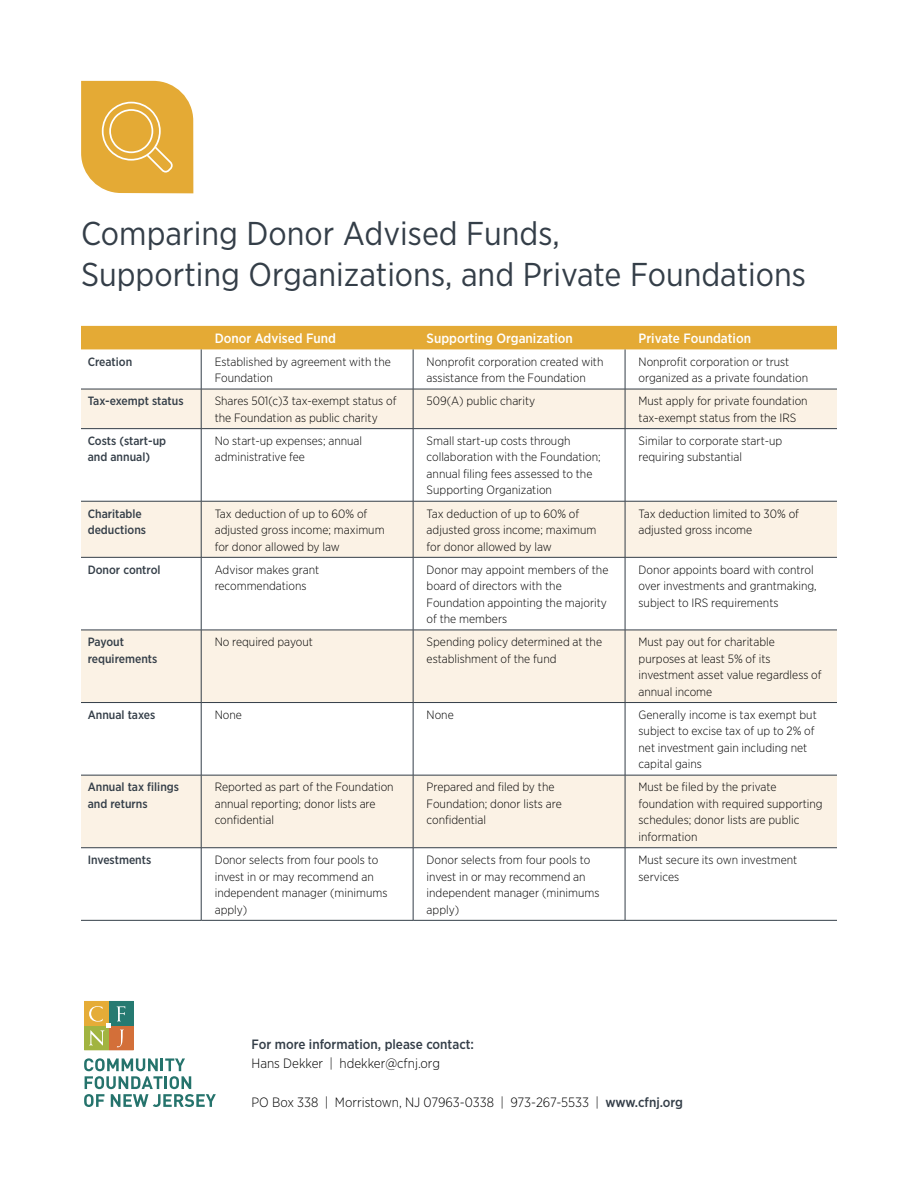
<style>
.page{position:relative;width:918px;height:1188px;background:#fff}
.page>*{position:absolute;margin:0;border:0;box-sizing:border-box;transform-origin:0 0}
.t1{font:33px/40.5px "Gotham Narrow";color:#343e48}
.t2{font:300 13.5px "Gotham Narrow";color:#000}
.t3{font:500 13.5px "Gotham Narrow";color:#fff}
.t4{font:500 13.5px "Gotham Narrow";color:#343e48}
.t5{font:300 12px/16.5px "Gotham Narrow";color:#000}
.t6{font:500 12px/16.5px "Gotham Narrow";color:#343e48}
.s1{font-weight:500;color:#343e48}
</style>
<div class="page">
<svg style="left:84px;top:1001px;width:50px;height:49px;background:#a69a57"></svg>
<svg style="left:84px;top:1058px;width:132px;height:49px"></svg>
<div style="left:81px;top:326px;width:756px;height:23px;background:#e4aa35"></div>
<svg style="left:81px;top:390px;width:756px;height:457px;fill:#fbf2e5"></svg>
<hr style="left:201px;top:349px;width:1px;height:40px;background:#343e48">
<hr style="left:413px;top:349px;width:1px;height:40px;background:#343e48">
<hr style="left:81px;top:389px;width:120px;height:1px;background:#343e48">
<hr style="left:201px;top:389px;width:212px;height:1px;background:#343e48">
<hr style="left:201px;top:389px;width:1px;height:39px;background:#343e48">
<hr style="left:413px;top:389px;width:212px;height:1px;background:#343e48">
<hr style="left:413px;top:389px;width:1px;height:39px;background:#343e48">
<hr style="left:625px;top:389px;width:212px;height:1px;background:#343e48">
<hr style="left:81px;top:428px;width:120px;height:1px;background:#343e48">
<hr style="left:201px;top:428px;width:212px;height:1px;background:#343e48">
<hr style="left:201px;top:429px;width:1px;height:72px;background:#343e48">
<hr style="left:413px;top:428px;width:212px;height:1px;background:#343e48">
<hr style="left:413px;top:429px;width:1px;height:72px;background:#343e48">
<hr style="left:625px;top:428px;width:212px;height:1px;background:#343e48">
<hr style="left:81px;top:501px;width:120px;height:1px;background:#343e48">
<hr style="left:201px;top:501px;width:212px;height:1px;background:#343e48">
<hr style="left:201px;top:501px;width:1px;height:56px;background:#343e48">
<hr style="left:413px;top:501px;width:212px;height:1px;background:#343e48">
<hr style="left:413px;top:501px;width:1px;height:56px;background:#343e48">
<hr style="left:625px;top:501px;width:212px;height:1px;background:#343e48">
<hr style="left:81px;top:557px;width:120px;height:1px;background:#343e48">
<hr style="left:201px;top:557px;width:212px;height:1px;background:#343e48">
<hr style="left:201px;top:558px;width:1px;height:72px;background:#343e48">
<hr style="left:413px;top:557px;width:212px;height:1px;background:#343e48">
<hr style="left:413px;top:558px;width:1px;height:72px;background:#343e48">
<hr style="left:625px;top:557px;width:212px;height:1px;background:#343e48">
<hr style="left:81px;top:630px;width:120px;height:1px;background:#343e48">
<hr style="left:201px;top:630px;width:212px;height:1px;background:#343e48">
<hr style="left:201px;top:630px;width:1px;height:72px;background:#343e48">
<hr style="left:413px;top:630px;width:212px;height:1px;background:#343e48">
<hr style="left:413px;top:630px;width:1px;height:72px;background:#343e48">
<hr style="left:625px;top:630px;width:212px;height:1px;background:#343e48">
<hr style="left:81px;top:702px;width:120px;height:1px;background:#343e48">
<hr style="left:201px;top:702px;width:212px;height:1px;background:#343e48">
<hr style="left:201px;top:703px;width:1px;height:72px;background:#343e48">
<hr style="left:413px;top:702px;width:212px;height:1px;background:#343e48">
<hr style="left:413px;top:703px;width:1px;height:72px;background:#343e48">
<hr style="left:625px;top:702px;width:212px;height:1px;background:#343e48">
<hr style="left:81px;top:775px;width:120px;height:1px;background:#343e48">
<hr style="left:201px;top:775px;width:212px;height:1px;background:#343e48">
<hr style="left:201px;top:775px;width:1px;height:73px;background:#343e48">
<hr style="left:413px;top:775px;width:212px;height:1px;background:#343e48">
<hr style="left:413px;top:775px;width:1px;height:73px;background:#343e48">
<hr style="left:625px;top:775px;width:212px;height:1px;background:#343e48">
<hr style="left:81px;top:847px;width:120px;height:1px;background:#343e48">
<hr style="left:201px;top:847px;width:212px;height:1px;background:#343e48">
<hr style="left:201px;top:848px;width:1px;height:72px;background:#343e48">
<hr style="left:413px;top:847px;width:212px;height:1px;background:#343e48">
<hr style="left:413px;top:848px;width:1px;height:72px;background:#343e48">
<hr style="left:625px;top:847px;width:212px;height:1px;background:#343e48">
<hr style="left:81px;top:920px;width:120px;height:1px;background:#343e48">
<hr style="left:201px;top:920px;width:212px;height:1px;background:#343e48">
<hr style="left:413px;top:920px;width:212px;height:1px;background:#343e48">
<hr style="left:625px;top:920px;width:212px;height:1px;background:#343e48">
<hr style="left:625px;top:349px;width:1px;height:40px;background:#343e48">
<hr style="left:625px;top:389px;width:1px;height:39px;background:#343e48">
<hr style="left:625px;top:429px;width:1px;height:72px;background:#343e48">
<hr style="left:625px;top:501px;width:1px;height:56px;background:#343e48">
<hr style="left:625px;top:558px;width:1px;height:72px;background:#343e48">
<hr style="left:625px;top:630px;width:1px;height:72px;background:#343e48">
<hr style="left:625px;top:703px;width:1px;height:72px;background:#343e48">
<hr style="left:625px;top:775px;width:1px;height:73px;background:#343e48">
<hr style="left:625px;top:848px;width:1px;height:72px;background:#343e48">
<svg style="left:81px;top:81px;width:112px;height:112px;background:#e6b24a"></svg>
<h1 class="t1" style="left:81px;top:213px;width:727px">Comparing Donor Advised Funds,<br>Supporting Organizations, and Private Foundations</h1>
<p class="t3" style="left:215px;top:330px;width:123px">Donor Advised Fund</p>
<p class="t3" style="left:427px;top:330px;width:148px">Supporting Organization</p>
<p class="t3" style="left:639px;top:330px;width:114px">Private Foundation</p>
<p class="t6" style="left:88px;top:353px;width:46px">Creation</p>
<p class="t5" style="left:215px;top:353px;width:178px">Established by agreement with the<br>Foundation</p>
<p class="t5" style="left:427px;top:353px;width:178px">Nonprofit corporation created with assistance from the Foundation</p>
<p class="t5" style="left:639px;top:353px;width:171px">Nonprofit corporation or trust organized as a private foundation</p>
<p class="t6" style="left:88px;top:393px;width:97px">Tax-exempt status</p>
<p class="t5" style="left:215px;top:393px;width:183px">Shares 501(c)3 tax-exempt status of the Foundation as public charity</p>
<p class="t5" style="left:427px;top:393px;width:110px">509(A) public charity</p>
<p class="t5" style="left:639px;top:393px;width:171px">Must apply for private foundation tax-exempt status from the IRS</p>
<p class="t6" style="left:88px;top:432px;width:80px">Costs (start-up and annual)</p>
<p class="t5" style="left:215px;top:432px;width:149px">No start-up expenses; annual administrative fee</p>
<p class="t5" style="left:427px;top:432px;width:176px">Small start-up costs through collaboration with the Foundation; annual filing fees assessed to the<br>Supporting Organization</p>
<p class="t5" style="left:639px;top:432px;width:145px">Similar to corporate start-up requiring substantial</p>
<p class="t6" style="left:88px;top:505px;width:60px">Charitable deductions</p>
<p class="t5" style="left:215px;top:505px;width:171px">Tax deduction of up to 60% of adjusted gross income; maximum for donor allowed by law</p>
<p class="t5" style="left:427px;top:505px;width:171px">Tax deduction of up to 60% of adjusted gross income; maximum for donor allowed by law</p>
<p class="t5" style="left:639px;top:505px;width:162px">Tax deduction limited to 30% of adjusted gross income</p>
<p class="t6" style="left:88px;top:561px;width:74px">Donor control</p>
<p class="t5" style="left:215px;top:561px;width:106px">Advisor makes grant recommendations</p>
<p class="t5" style="left:427px;top:561px;width:183px">Donor may appoint members of the board of directors with the<br>Foundation appointing the majority of the members</p>
<p class="t5" style="left:639px;top:561px;width:180px">Donor appoints board with control over investments and grantmaking, subject to IRS requirements</p>
<p class="t6" style="left:88px;top:634px;width:71px">Payout requirements</p>
<p class="t5" style="left:215px;top:634px;width:100px">No required payout</p>
<p class="t5" style="left:427px;top:634px;width:177px">Spending policy determined at the establishment of the fund</p>
<p class="t5" style="left:639px;top:634px;width:185px">Must pay out for charitable purposes at least 5% of its investment asset value regardless of annual income</p>
<p class="t6" style="left:88px;top:706px;width:69px">Annual taxes</p>
<p class="t5" style="left:215px;top:706px;width:29px">None</p>
<p class="t5" style="left:427px;top:706px;width:29px">None</p>
<p class="t5" style="left:639px;top:706px;width:180px">Generally income is tax exempt but subject to excise tax of up to 2% of net investment gain including net capital gains</p>
<p class="t6" style="left:88px;top:779px;width:93px">Annual tax filings and returns</p>
<p class="t5" style="left:215px;top:779px;width:181px">Reported as part of the Foundation annual reporting; donor lists are confidential</p>
<p class="t5" style="left:427px;top:779px;width:137px">Prepared and filed by the<br>Foundation; donor lists are confidential</p>
<p class="t5" style="left:639px;top:779px;width:186px">Must be filed by the private foundation with required supporting schedules; donor lists are public information</p>
<p class="t6" style="left:88px;top:851px;width:65px">Investments</p>
<p class="t5" style="left:215px;top:851px;width:174px">Donor selects from four pools to invest in or may recommend an independent manager (minimums apply)</p>
<p class="t5" style="left:427px;top:851px;width:174px">Donor selects from four pools to invest in or may recommend an independent manager (minimums apply)</p>
<p class="t5" style="left:639px;top:851px;width:160px">Must secure its own investment services</p>
<p class="t4" style="left:252px;top:1035px;width:224px">For more information, please contact:</p>
<p class="t2" style="left:252px;top:1055px;width:190px">Hans Dekker | hdekker@cfnj.org</p>
<p class="t2" style="left:252px;top:1094px;width:433px">PO Box 338 | Morristown, NJ 07963-0338 | 973-267-5533 | <span class="s1">www.cfnj.org</span></p>
</div>
